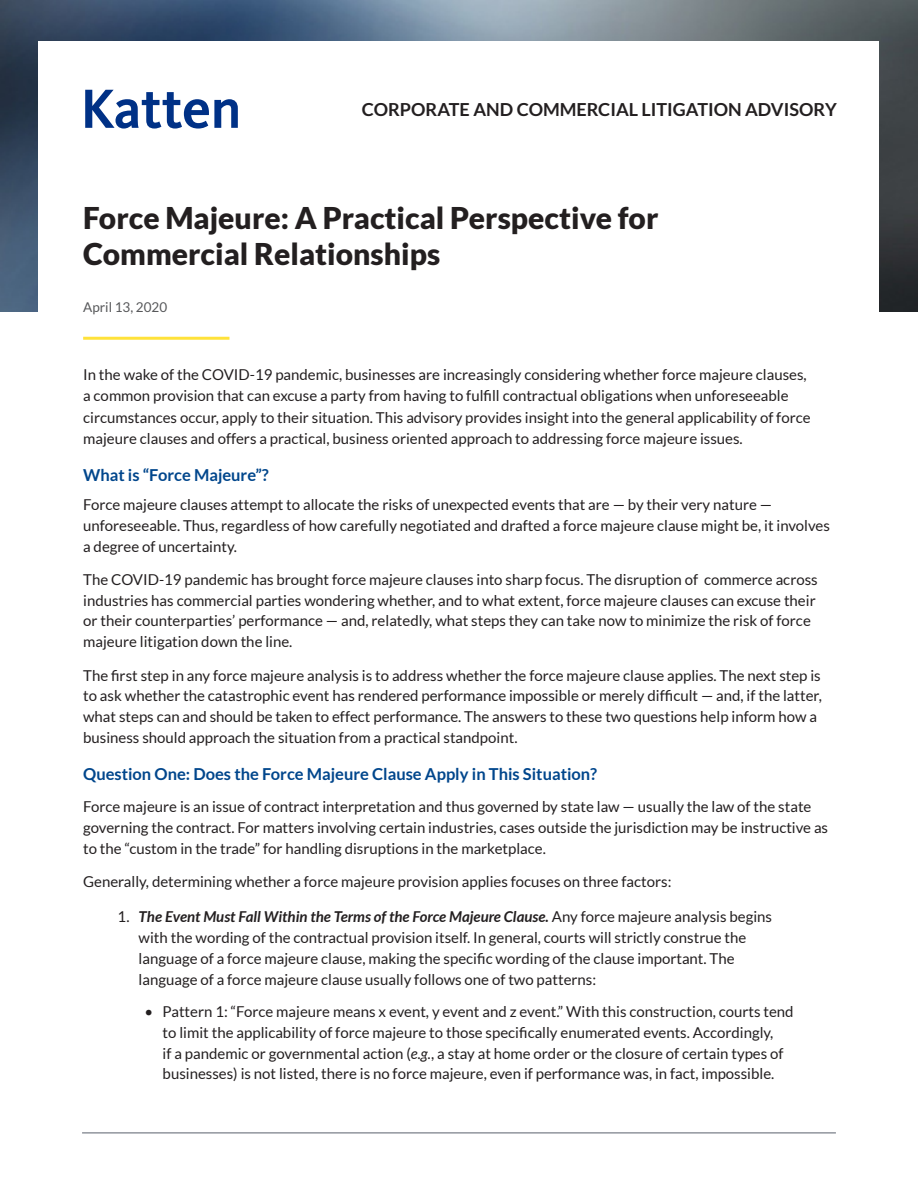
<style>
.page{position:relative;width:918px;height:1188px;background:#fff}
.page>*{position:absolute;margin:0;border:0;box-sizing:border-box;transform-origin:0 0}
.t1{font:900 30px/36px "Lato";color:#231f20}
.t2{font:700 18px "Lato";color:#231f20}
.SubHeads{font:700 16.5px "Lato";color:#01468c}
.Indent_Tab{font:15px/20.9px "Lato";color:#231f20}
.Alpha{font:13.5px "Lato";color:#57585a}
.s1{font-weight:700;font-style:italic}
.s2{font-style:italic}
</style>
<div class="page">
<img style="left:0;top:0;width:918px;height:311px">
<div style="left:38px;top:41px;width:841px;height:328px;background:#fff"></div>
<svg style="left:85px;top:90px;width:153px;height:39px"></svg>
<hr style="left:83px;top:337px;width:146px;height:3px;background:#ffe23a">
<hr style="left:82px;top:1132px;width:754px;height:2px;background:#91959d">
<p class="t2" style="left:362px;top:99px;width:477px">CORPORATE AND COMMERCIAL LITIGATION ADVISORY</p>
<p class="t1" style="left:83px;top:200px;width:577px">Force Majeure: A Practical Perspective for<br>Commercial Relationships</p>
<p class="Alpha" style="left:83px;top:299px;width:86px">April 13, 2020</p>
<p class="Indent_Tab" style="left:83px;top:364px;width:729px">In the wake of the COVID-19 pandemic, businesses are increasingly considering whether force majeure clauses, a common provision that can excuse a party from having to fulfill contractual obligations when unforeseeable circumstances occur, apply to their situation. This advisory provides insight into the general applicability of force majeure clauses and offers a practical, business oriented approach to addressing force majeure issues.</p>
<p class="SubHeads" style="left:83px;top:466px;width:187px">What is “Force Majeure”?</p>
<p class="Indent_Tab" style="left:83px;top:494px;width:748px">Force majeure clauses attempt to allocate the risks of unexpected events that are — by their very nature — unforeseeable. Thus, regardless of how carefully negotiated and drafted a force majeure clause might be, it involves a degree of uncertainty.</p>
<p class="Indent_Tab" style="left:83px;top:569px;width:736px">The COVID-19 pandemic has brought force majeure clauses into sharp focus. The disruption of commerce across industries has commercial parties wondering whether, and to what extent, force majeure clauses can excuse their or their counterparties’ performance — and, relatedly, what steps they can take now to minimize the risk of force majeure litigation down the line.</p>
<p class="Indent_Tab" style="left:83px;top:665px;width:740px">The first step in any force majeure analysis is to address whether the force majeure clause applies. The next step is to ask whether the catastrophic event has rendered performance impossible or merely difficult — and, if the latter, what steps can and should be taken to effect performance. The answers to these two questions help inform how a business should approach the situation from a practical standpoint.</p>
<p class="SubHeads" style="left:83px;top:765px;width:516px">Question One: Does the Force Majeure Clause Apply in This Situation?</p>
<p class="Indent_Tab" style="left:83px;top:796px;width:746px">Force majeure is an issue of contract interpretation and thus governed by state law — usually the law of the state governing the contract. For matters involving certain industries, cases outside the jurisdiction may be instructive as to the “custom in the trade” for handling disruptions in the marketplace.</p>
<p class="Indent_Tab" style="left:83px;top:871px;width:590px">Generally, determining whether a force majeure provision applies focuses on three factors:</p>
<p class="Indent_Tab" style="left:139px;top:906px;width:635px;text-indent:-21px">1. <span class="s1">The Event Must Fall Within the Terms of the Force Majeure Clause.</span> Any force majeure analysis begins with the wording of the contractual provision itself. In general, courts will strictly construe the language of a force majeure clause, making the specific wording of the clause important. The language of a force majeure clause usually follows one of two patterns:</p>
<p class="Indent_Tab" style="left:145px;top:1001px;width:651px;text-align:center">• Pattern 1: “Force majeure means x event, y event and z event.” With this construction, courts tend to limit the applicability of force majeure to those specifically enumerated events. Accordingly,<br>if a pandemic or governmental action (<span class="s2">e.g.</span>, a stay at home order or the closure of certain types of businesses) is not listed, there is no force majeure, even if performance was, in fact, impossible.</p>
</div>
